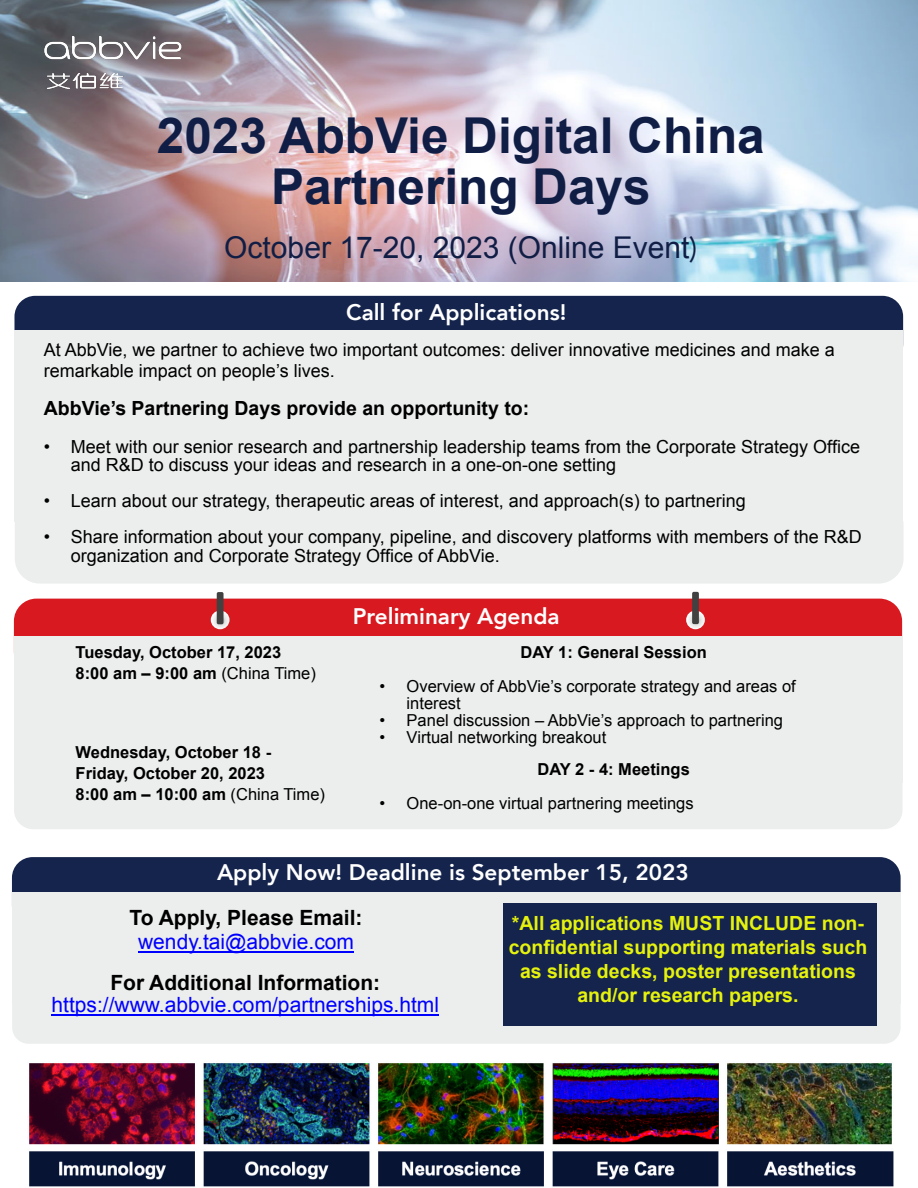
<style>
.page{position:relative;width:918px;height:1188px;background:#fff}
.page>*{position:absolute;margin:0;border:0;box-sizing:border-box;transform-origin:0 0}
.t1{font:700 49.5px/51.2px "Arial";color:#101e46;text-align:center}
.t2{font:30px "Arial";color:#101e46}
.t3{font:800 22.5px "Avenir";color:#fff}
.t4{font:21px "Arial";color:#00f}
.t5{font:700 21px "Arial";color:#000}
.t6{font:700 19.5px/24px "Arial";color:#e5f20d;text-align:center}
.t7{font:700 19.5px "Arial";color:#000}
.t8{font:18px/21px "Arial";color:#000}
.t9{font:16.5px/17.1px "Arial";color:#000}
.t10{font:700 16.5px/21px "Arial";color:#000}
.s1{font-family:"Avenir"}
.s2{font-weight:400}
</style>
<div class="page">
<img style="left:0;top:0;width:918px;height:281px">
<img style="left:29px;top:1063px;width:865px;height:124px">
<div style="left:14px;top:599px;width:888px;height:75px;background:#d81920;border-radius:23px"></div>
<div style="left:14px;top:765px;width:889px;height:64px;background:#eceded;border-radius:19px"></div>
<div style="left:14px;top:636px;width:888px;height:146px;background:#eceded"></div>
<div style="left:12px;top:857px;width:889px;height:69px;background:#15244c;border-radius:21px"></div>
<div style="left:12px;top:989px;width:889px;height:55px;background:#eceded;border-radius:16px"></div>
<div style="left:12px;top:892px;width:888px;height:111px;background:#eceded"></div>
<svg style="left:211px;top:611px;width:19px;height:18px"></svg>
<div style="left:217px;top:592px;width:7px;height:32px;background:#414142;border-radius:2px"></div>
<svg style="left:686px;top:611px;width:19px;height:18px"></svg>
<div style="left:692px;top:592px;width:7px;height:32px;background:#414142;border-radius:2px"></div>
<div style="left:14px;top:296px;width:889px;height:69px;background:#15244c;border-radius:21px"></div>
<div style="left:15px;top:330px;width:888px;height:192px;background:#eceded"></div>
<div style="left:15px;top:500px;width:889px;height:84px;background:#eceded;border-radius:25px"></div>
<img style="left:0;top:0;width:246px;height:151px">
<hr style="left:138px;top:951px;width:216px;height:2px;background:#00f">
<hr style="left:52px;top:1014px;width:387px;height:2px;background:#00f">
<div style="left:503px;top:903px;width:373px;height:122px;background:#15244c"></div>
<h1 class="t1" style="left:157px;top:114px;width:609px">2023 AbbVie Digital China<br>Partnering Days</h1>
<h2 class="t2" style="left:224px;top:236px;width:475px">October 17-20, 2023 (Online Event<span class="s1">)</span></h2>
<p class="t3" style="left:346px;top:297px;width:222px">Call for Applications!</p>
<p class="t8" style="left:44px;top:341px;width:793px">At AbbVie, we partner to achieve two important outcomes: deliver innovative medicines and make a remarkable impact on people’s lives.</p>
<p class="t7" style="left:44px;top:400px;width:487px">AbbVie’s Partnering Days provide an opportunity to:</p>
<p class="t8" style="left:71px;top:440px;width:791px;line-height:18px;text-indent:-27px">• Meet with our senior research and partnership leadership teams from the Corporate Strategy Office and R&amp;D to discuss your ideas and research in a one-on-one setting</p>
<p class="t8" style="left:44px;top:492px;width:704px">• Learn about our strategy, therapeutic areas of interest, and approach(s) to partnering</p>
<p class="t8" style="left:71px;top:529px;width:793px;line-height:18.6px;text-indent:-27px">• Share information about your company, pipeline, and discovery platforms with members of the R&amp;D organization and Corporate Strategy Office of AbbVie.</p>
<p class="t3" style="left:353px;top:602px;width:208px">Preliminary Agenda</p>
<p class="t10" style="left:76px;top:643px;width:242px">Tuesday, October 17, 2023<br>8:00 am – 9:00 am <span class="s2">(China Time)</span></p>
<p class="t10" style="left:521px;top:643px;width:188px">DAY 1: General Session</p>
<p class="t9" style="left:407px;top:679px;width:391px;text-indent:-27px">• Overview of AbbVie’s corporate strategy and areas of interest</p>
<p class="t9" style="left:380px;top:714px;width:405px">• Panel discussion – AbbVie’s approach to partnering</p>
<p class="t9" style="left:380px;top:731px;width:228px">• Virtual networking breakout</p>
<p class="t10" style="left:76px;top:743px;width:251px">Wednesday, October 18 -<br>Friday, October 20, 2023<br>8:00 am – 10:00 am <span class="s2">(China Time)</span></p>
<p class="t10" style="left:538px;top:760px;width:154px">DAY 2 - 4: Meetings</p>
<p class="t9" style="left:380px;top:797px;width:316px">• One-on-one virtual partnering meetings</p>
<p class="t3" style="left:217px;top:858px;width:473px">Apply Now! Deadline is September 15, 2023</p>
<p class="t5" style="left:130px;top:910px;width:235px">To Apply, Please Email:</p>
<p class="t4" style="left:138px;top:934px;width:217px">wendy.tai@abbvie.com</p>
<p class="t5" style="left:110px;top:975px;width:271px">For Additional Information:</p>
<p class="t4" style="left:52px;top:997px;width:389px">https://www.abbvie.com/partnerships.html</p>
<p class="t6" style="left:509px;top:913px;width:360px">*All applications MUST INCLUDE non&shy;confidential supporting materials such as slide decks, poster presentations and/or research papers.</p>
</div>
